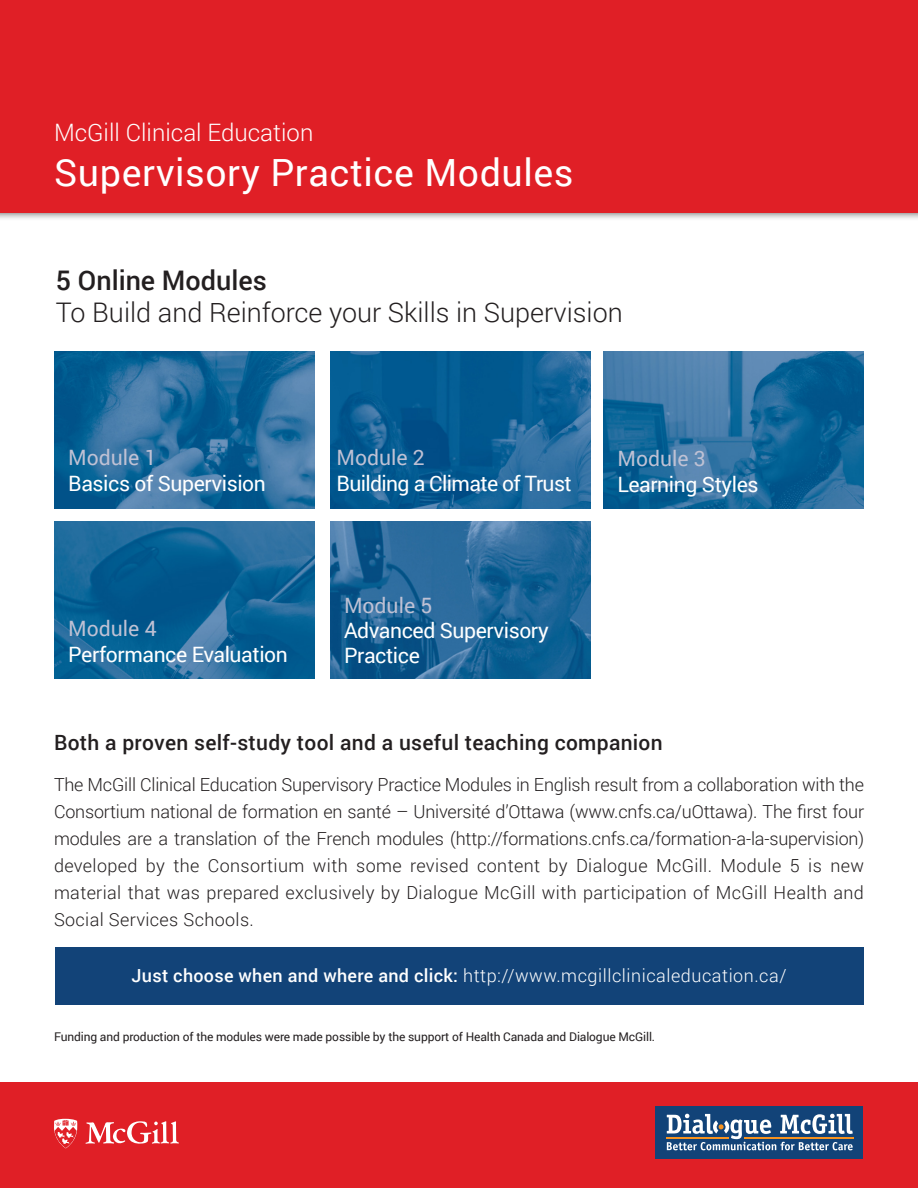
<style>
.page{position:relative;width:918px;height:1188px;background:#fff}
.page>*{position:absolute;margin:0;border:0;box-sizing:border-box;transform-origin:0 0}
.t1{font:37.5px "Roboto";letter-spacing:.015em;color:#fff}
.t2{font:300 27px "Roboto";color:#231f20}
.t3{font:500 27px "Roboto";color:#231f20}
.t4{font:300 24px "Roboto";color:#fff}
.t5{font:21.15px/25.3px "Roboto";letter-spacing:-.02em;color:#fff}
.t6{font:500 21px "Roboto";letter-spacing:.015em;color:#231f20}
.t7{font:300 18px/27px "Roboto";letter-spacing:.02em;color:#231f20;text-align:justify}
.t8{font:300 18px "Roboto";letter-spacing:.03em;color:#fff}
.t9{font:12px "Roboto";letter-spacing:-.01em;color:#231f20}
.s1{color:#bfc1d4}
.s2{font-weight:500}
</style>
<div class="page">
<div style="left:0;top:0;width:918px;height:221px;background:#231f20;opacity:.75"></div>
<div style="left:0;top:0;width:918px;height:213px;background:#e01f26"></div>
<div style="left:0;top:1082px;width:918px;height:106px;background:#e01f26"></div>
<img style="left:330px;top:351px;width:260px;height:157px">
<div style="left:655px;top:1107px;width:208px;height:52px;background:#124378"></div>
<hr style="left:666px;top:1137px;width:63px;height:2px;background:#f79320">
<svg style="left:667px;top:1114px;width:186px;height:36px"></svg>
<img style="left:54px;top:351px;width:260px;height:157px">
<img style="left:604px;top:351px;width:260px;height:157px">
<img style="left:54px;top:521px;width:260px;height:157px">
<img style="left:330px;top:521px;width:260px;height:157px">
<div style="left:56px;top:948px;width:808px;height:57px;background:#124378"></div>
<svg style="left:54px;top:1119px;width:24px;height:29px"></svg>
<svg style="left:85px;top:1121px;width:94px;height:23px"></svg>
<p class="t4" style="left:54px;top:116px;width:261px">McGill Clinical Education</p>
<p class="t1" style="left:54px;top:146px;width:521px">Supervisory Practice Modules</p>
<p class="t3" style="left:56px;top:261px;width:212px">5 Online Modules</p>
<p class="t2" style="left:56px;top:294px;width:568px">To Build and Reinforce your Skills in Supervision</p>
<p class="t5" style="left:68px;top:444px;width:199px"><span class="s1">Module 1<br></span>Basics of Supervision</p>
<p class="t5" style="left:336px;top:444px;width:237px"><span class="s1">Module 2<br></span>Building a Climate of Trust</p>
<p class="t5" style="left:617px;top:445px;width:143px"><span class="s1">Module 3<br></span>Learning Styles</p>
<p class="t5" style="left:68px;top:615px;width:221px"><span class="s1">Module 4<br></span>Performance Evaluation</p>
<p class="t5" style="left:344px;top:592px;width:206px"><span class="s1">Module 5<br></span>Advanced Supervisory<br>Practice</p>
<p class="t6" style="left:54px;top:728px;width:610px">Both a proven self-study tool and a useful teaching companion</p>
<p class="t7" style="left:54px;top:770px;width:812px">The McGill Clinical Education Supervisory Practice Modules in English result from a collaboration with the Consortium national de formation en santé – Université d’Ottawa (www.cnfs.ca/uOttawa). The first four modules are a translation of the French modules (http://formations.cnfs.ca/formation-a-la-supervision) developed by the Consortium with some revised content by Dialogue McGill. Module 5 is new material that was prepared exclusively by Dialogue McGill with participation of McGill Health and Social Services Schools.</p>
<p class="t8" style="left:132px;top:963px;width:656px"><span class="s2">Just choose when and where and click:</span> http://www.mcgillclinicaleducation.ca/</p>
<p class="t9" style="left:54px;top:1029px;width:603px">Funding and production of the modules were made possible by the support of Health Canada and Dialogue McGill.</p>
</div>
